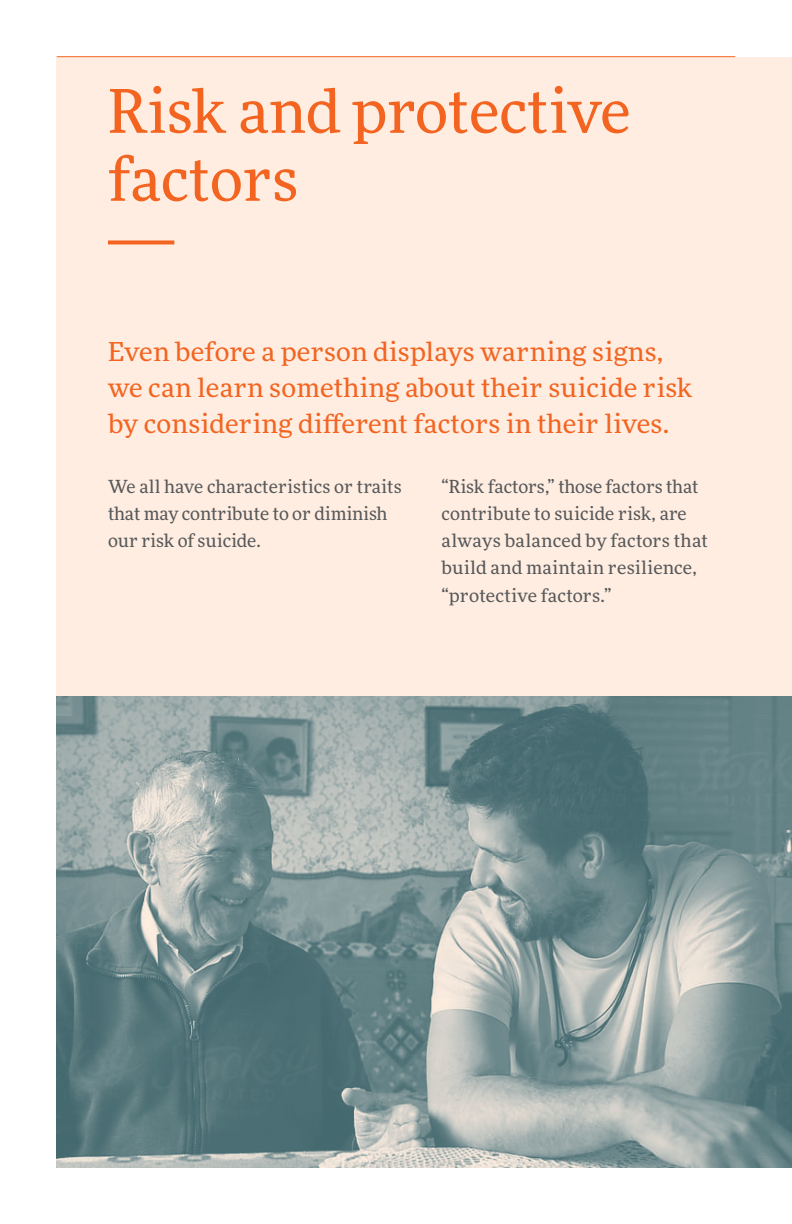
<style>
.page{position:relative;width:792px;height:1224px;background:#fff}
.page>*{position:absolute;margin:0;border:0;box-sizing:border-box;transform-origin:0 0}
.t1{font:60px/68px "More Pro";color:#f36421}
.t2{font:26px/36px "More Pro";letter-spacing:.01em;color:#f36421}
.t3{font:18px/27.2px "More Pro";letter-spacing:.01em;color:#57585a}
</style>
<div class="page">
<div style="left:57px;top:57px;width:735px;height:1111px;background:#feede0"></div>
<hr style="left:57px;top:56px;width:678px;height:1px;background:#f36421">
<svg style="left:108px;top:240px;width:66px;height:4px"></svg>
<img style="left:57px;top:696px;width:735px;height:472px">
<h1 class="t1" style="left:108px;top:75px;width:524px">Risk and protective factors</h1>
<h2 class="t2" style="left:108px;top:332px;width:586px">Even before a person displays warning signs, we can learn something about their suicide risk by considering different factors in their lives.</h2>
<p class="t3" style="left:108px;top:472px;width:295px">We all have characteristics or traits that may contribute to or diminish our risk of suicide.</p>
<p class="t3" style="left:441px;top:472px;width:268px">“Risk factors,” those factors that contribute to suicide risk, are always balanced by factors that build and maintain resilience, “protective factors.”</p>
</div>
